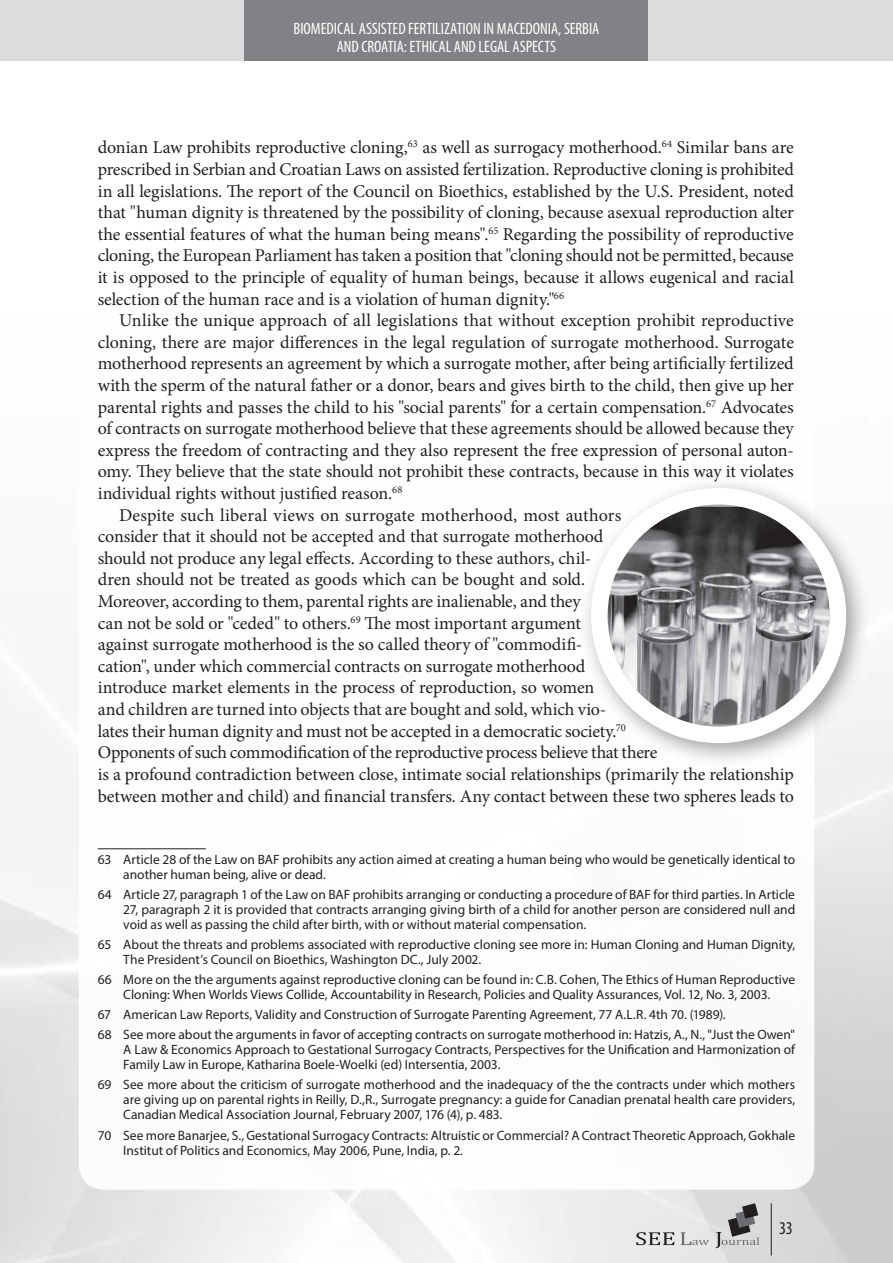
<style>
.page{position:relative;width:893px;height:1263px;background:#fff}
.page>*{position:absolute;margin:0;border:0;box-sizing:border-box;transform-origin:0 0}
.t1{font:18px/21.6px "Minion Pro";letter-spacing:-.01em;color:#231f20;text-align:justify}
.t2{font:condensed 18px "Myriad Pro";color:#231f20}
.t3{font:condensed 16.5px/17.2px "Myriad Pro";letter-spacing:-.005em;color:#fff;text-align:center}
.t4{font:13.5px/15px "Myriad Pro";color:#231f20}
</style>
<div class="page">
<div style="left:0;top:0;width:893px;height:61px;background:#dcdddf"></div>
<div style="left:244px;top:0;width:404px;height:61px;background:#808285"></div>
<svg style="left:636px;top:1232px;width:38px;height:13px"></svg>
<svg style="left:680px;top:1203px;width:79px;height:45px;background:#bebebf"></svg>
<hr style="left:771px;top:1203px;width:1px;height:52px;background:#231f20">
<div style="left:578px;top:475px;width:293px;height:292px;background:#231f20;opacity:.44"></div>
<img style="left:608px;top:507px;width:222px;height:217px">
<div style="left:591px;top:488px;width:255px;height:255px;border:16px solid #fff;border-radius:50%"></div>
<hr style="left:98px;top:848px;width:108px;height:1px;background:#231f20">
<p class="t3" style="left:294px;top:20px;width:307px">BIOMEDICAL ASSISTED FERTILIZATION IN MACEDONIA, SERBIA<br>AND CROATIA: ETHICAL AND LEGAL ASPECTS</p>
<p class="t1" style="left:98px;top:137px;width:698px">donian Law prohibits reproductive cloning,<sup>63</sup> as well as surrogacy motherhood.<sup>64</sup> Similar bans are prescribed in Serbian and Croatian Laws on assisted fertilization. Reproductive cloning is prohibited in all legislations. The report of the Council on Bioethics, established by the U.S. President, noted that "human dignity is threatened by the possibility of cloning, because asexual reproduction alter the essential features of what the human being means".<sup>65</sup> Regarding the possibility of reproductive cloning, the European Parliament has taken a position that "cloning should not be permitted, because it is opposed to the principle of equality of human beings, because it allows eugenical and racial selection of the human race and is a violation of human dignity."<sup>66</sup></p>
<p class="t1" style="left:119px;top:310px;width:676px">Unlike the unique approach of all legislations that without exception prohibit reproductive</p>
<p class="t1" style="left:98px;top:331px;width:698px">cloning, there are major differences in the legal regulation of surrogate motherhood. Surrogate</p>
<p class="t1" style="left:98px;top:353px;width:697px">motherhood represents an agreement by which a surrogate mother, after being artificially fertilized</p>
<p class="t1" style="left:98px;top:375px;width:698px">with the sperm of the natural father or a donor, bears and gives birth to the child, then give up her</p>
<p class="t1" style="left:98px;top:396px;width:698px">parental rights and passes the child to his "social parents" for a certain compensation.<sup>67</sup> Advocates</p>
<p class="t1" style="left:98px;top:418px;width:697px">of contracts on surrogate motherhood believe that these agreements should be allowed because they</p>
<p class="t1" style="left:98px;top:439px;width:698px">express the freedom of contracting and they also represent the free expression of personal auton-</p>
<p class="t1" style="left:98px;top:461px;width:697px">omy. They believe that the state should not prohibit these contracts, because in this way it violates</p>
<p class="t1" style="left:98px;top:483px;width:306px">individual rights without justified reason.<sup>68</sup></p>
<p class="t1" style="left:119px;top:504px;width:504px">Despite such liberal views on surrogate motherhood, most authors</p>
<p class="t1" style="left:98px;top:526px;width:507px">consider that it should not be accepted and that surrogate motherhood</p>
<p class="t1" style="left:98px;top:547px;width:495px">should not produce any legal effects. According to these authors, chil-</p>
<p class="t1" style="left:98px;top:569px;width:489px">dren should not be treated as goods which can be bought and sold.</p>
<p class="t1" style="left:98px;top:591px;width:484px">Moreover, according to them, parental rights are inalienable, and they</p>
<p class="t1" style="left:98px;top:612px;width:485px">can not be sold or "ceded" to others.<sup>69</sup> The most important argument</p>
<p class="t1" style="left:98px;top:634px;width:486px">against surrogate motherhood is the so called theory of "commodifi-</p>
<p class="t1" style="left:98px;top:655px;width:489px">cation", under which commercial contracts on surrogate motherhood</p>
<p class="t1" style="left:98px;top:677px;width:498px">introduce market elements in the process of reproduction, so women</p>
<p class="t1" style="left:98px;top:699px;width:510px">and children are turned into objects that are bought and sold, which vio-</p>
<p class="t1" style="left:98px;top:720px;width:529px">lates their human dignity and must not be accepted in a democratic society.<sup>70</sup></p>
<p class="t1" style="left:98px;top:742px;width:561px">Opponents of such commodification of the reproductive process believe that there</p>
<p class="t1" style="left:98px;top:763px;width:697px">is a profound contradiction between close, intimate social relationships (primarily the relationship</p>
<p class="t1" style="left:98px;top:785px;width:698px">between mother and child) and financial transfers. Any contact between these two spheres leads to</p>
<p class="t4" style="left:123px;top:851px;width:673px;text-indent:-26px">63 Article 28 of the Law on BAF prohibits any action aimed at creating a human being who would be genetically identical to another human being, alive or dead.</p>
<p class="t4" style="left:123px;top:887px;width:673px;text-align:justify;text-indent:-26px">64 Article 27, paragraph 1 of the Law on BAF prohibits arranging or conducting a procedure of BAF for third parties. In Article 27, paragraph 2 it is provided that contracts arranging giving birth of a child for another person are considered null and void as well as passing the child after birth, with or without material compensation.</p>
<p class="t4" style="left:123px;top:937px;width:673px;text-indent:-26px">65 About the threats and problems associated with reproductive cloning see more in: Human Cloning and Human Dignity,<br>The President’s Council on Bioethics, Washington DC., July 2002.</p>
<p class="t4" style="left:98px;top:972px;width:699px;text-align:center">66 More on the the arguments against reproductive cloning can be found in: C.B. Cohen, The Ethics of Human Reproductive<br>Cloning: When Worlds Views Collide, Accountability in Research, Policies and Quality Assurances, Vol. 12, No. 3, 2003.</p>
<p class="t4" style="left:98px;top:1004px;width:699px;line-height:20.1px">67 American Law Reports, Validity and Construction of Surrogate Parenting Agreement, 77 A.L.R. 4th 70. (1989).<br>68 See more about the arguments in favor of accepting contracts on surrogate motherhood in: Hatzis, A., N., "Just the Owen"</p>
<p class="t4" style="left:123px;top:1042px;width:673px">A Law &amp; Economics Approach to Gestational Surrogacy Contracts, Perspectives for the Unification and Harmonization of<br>Family Law in Europe, Katharina Boele-Woelki (ed) Intersentia, 2003.</p>
<p class="t4" style="left:123px;top:1077px;width:673px;text-align:justify;text-indent:-26px">69 See more about the criticism of surrogate motherhood and the inadequacy of the the contracts under which mothers are giving up on parental rights in Reilly, D.,R., Surrogate pregnancy: a guide for Canadian prenatal health care providers, Canadian Medical Association Journal, February 2007, 176 (4), р. 483.</p>
<p class="t4" style="left:123px;top:1127px;width:673px;text-indent:-26px">70 See more Banarjee, S., Gestational Surrogacy Contracts: Altruistic or Commercial? A Contract Theoretic Approach, Gokhale<br>Institut of Politics and Economics, May 2006, Pune, India, р. 2.</p>
<p class="t2" style="left:779px;top:1217px;width:15px">33</p>
</div>
